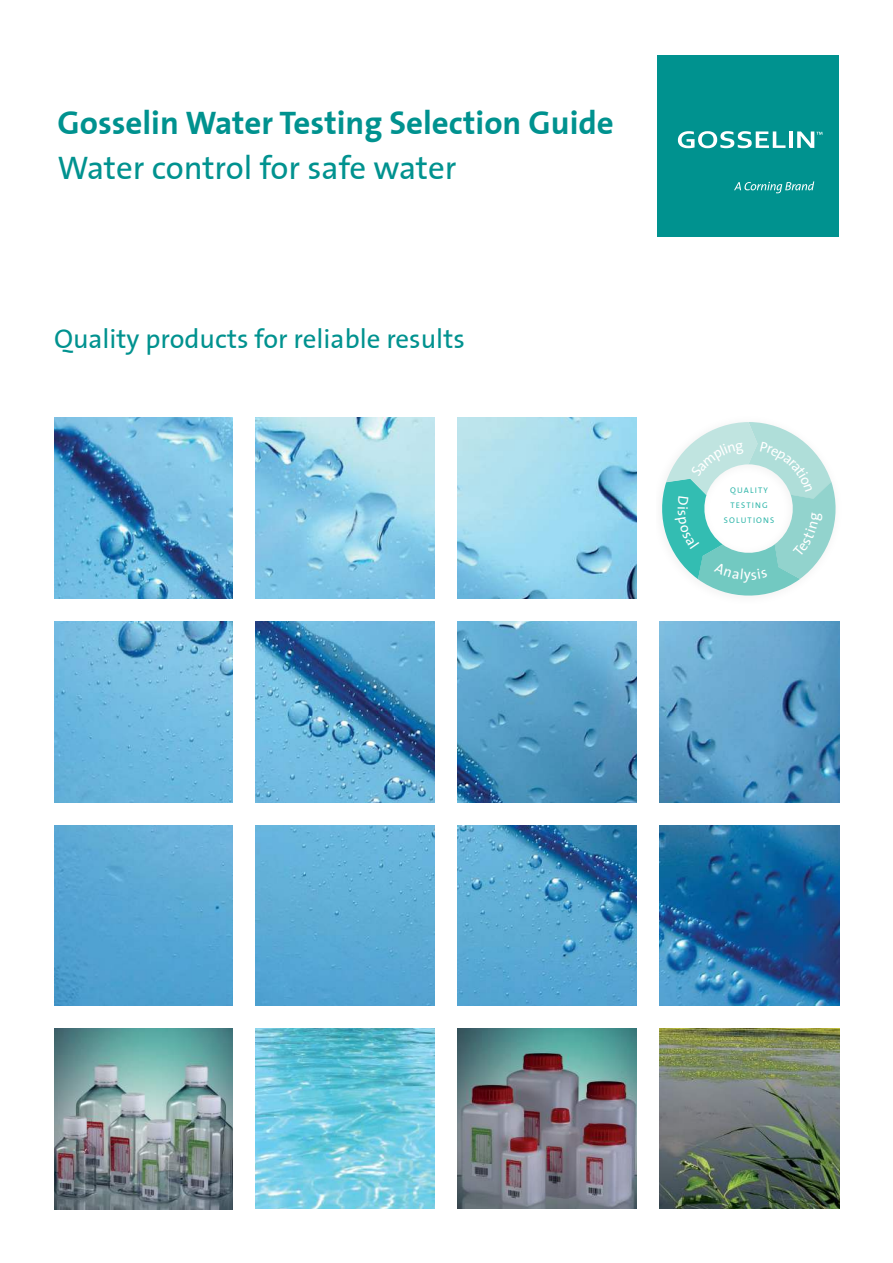
<style>
.page{position:relative;width:893px;height:1263px;background:#fff}
.page>*{position:absolute;margin:0;border:0;box-sizing:border-box;transform-origin:0 0}
.t1{font:700 33px "Corning Sans";color:#00928f}
.t2{font:33px "Corning Sans";letter-spacing:-.01em;color:#00928f}
.t3{font:27px "Corning Sans";color:#00928f}
.t4{font:8.25px/15.1px "Corning Sans";letter-spacing:.14em;color:#33b7ab;text-align:center}
</style>
<div class="page">
<img style="left:659px;top:1028px;width:180px;height:181px">
<img style="left:255px;top:1028px;width:180px;height:181px">
<img style="left:457px;top:1028px;width:180px;height:180px">
<img style="left:54px;top:1028px;width:179px;height:181px">
<div style="left:657px;top:55px;width:182px;height:182px;background:#00928f"></div>
<svg style="left:678px;top:131px;width:107px;height:17px"></svg>
<hr style="left:789px;top:131px;width:3px;height:17px;background:#fff">
<svg style="left:734px;top:181px;width:80px;height:12px"></svg>
<svg style="left:797px;top:131px;width:25px;height:17px"></svg>
<img style="left:55px;top:417px;width:784px;height:589px">
<div style="left:233px;top:410px;width:21px;height:853px;background:#fff"></div>
<div style="left:435px;top:409px;width:21px;height:854px;background:#fff"></div>
<div style="left:637px;top:409px;width:22px;height:854px;background:#fff"></div>
<div style="left:38px;top:803px;width:812px;height:21px;background:#fff"></div>
<div style="left:37px;top:599px;width:812px;height:21px;background:#fff"></div>
<div style="left:657px;top:413px;width:185px;height:191px;background:#fff"></div>
<svg style="left:662px;top:422px;width:173px;height:173px"></svg>
<p class="t1" style="left:58px;top:109px;width:558px">Gosselin Water Testing Selection Guide</p>
<p class="t2" style="left:58px;top:153px;width:401px">Water control for safe water</p>
<p class="t3" style="left:54px;top:327px;width:412px">Quality products for reliable results</p>
<p class="t4" style="left:724px;top:483px;width:52px">QUALITY<br>TESTING<br>SoLUTIoNS</p>
</div>
